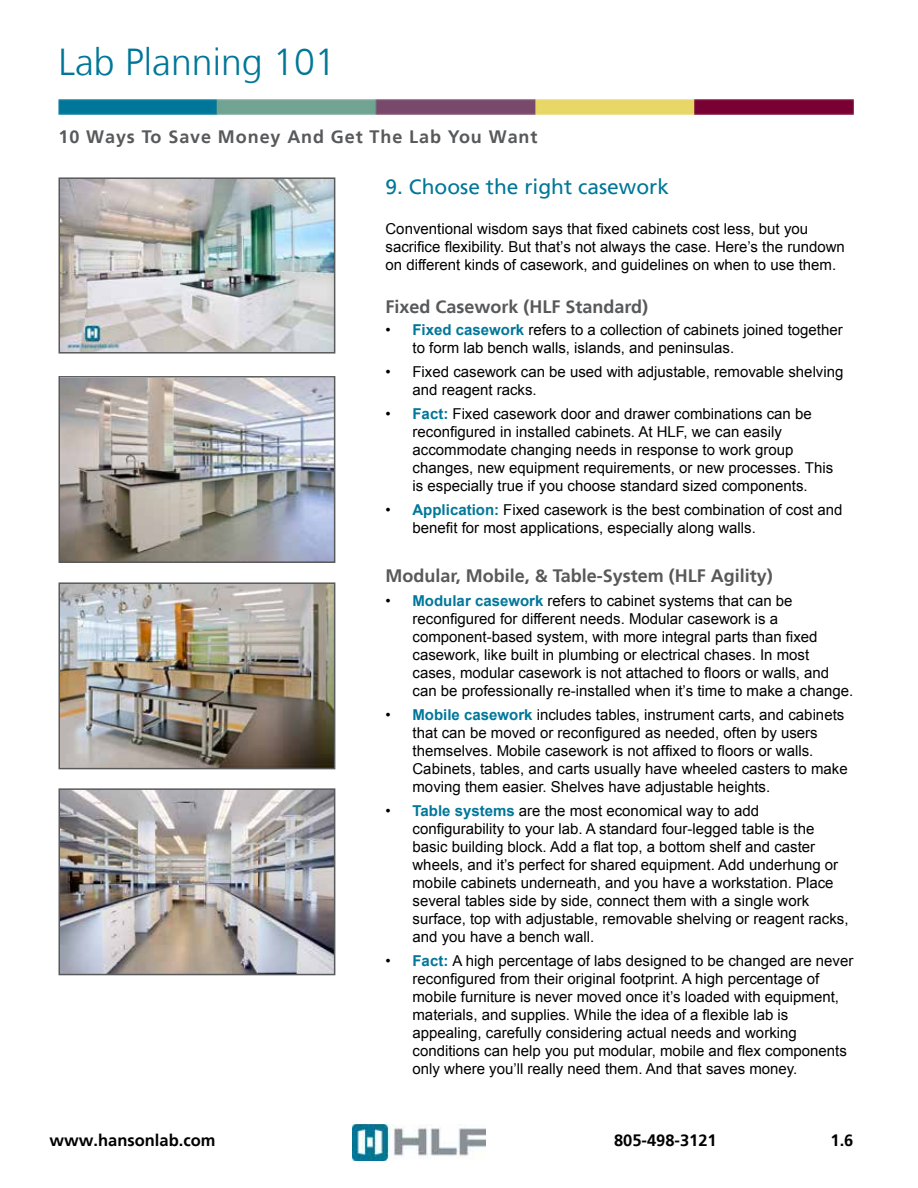
<style>
.page{position:relative;width:918px;height:1188px;background:#fff}
.page>*{position:absolute;margin:0;border:0;box-sizing:border-box;transform-origin:0 0}
.t1{font:300 37.5px "Frutiger";color:#079}
.t2{font:21px "Frutiger";color:#079}
.t3{font:700 18px "Frutiger";color:#58595b}
.t4{font:700 18px "Frutiger";letter-spacing:.05em;color:#58595b}
.t5{font:700 16.5px "Frutiger";color:#000}
.t6{font:15px/18px "Arial";color:#000}
.s1{font-weight:700;color:#079}
</style>
<div class="page">
<img style="left:58px;top:100px;width:796px;height:14px">
<img style="left:61px;top:379px;width:271px;height:181px">
<div style="left:58px;top:376px;width:277px;height:187px;border:2px solid #58595b"></div>
<img style="left:61px;top:585px;width:271px;height:181px">
<div style="left:58px;top:582px;width:277px;height:187px;border:2px solid #58595b"></div>
<img style="left:61px;top:180px;width:271px;height:171px">
<div style="left:58px;top:177px;width:277px;height:177px;border:2px solid #58595b"></div>
<img style="left:61px;top:791px;width:271px;height:181px">
<div style="left:58px;top:788px;width:277px;height:187px;border:2px solid #58595b"></div>
<img style="left:353px;top:1125px;width:133px;height:35px">
<h1 class="t1" style="left:58px;top:40px;width:279px">Lab Planning 101</h1>
<p class="t4" style="left:58px;top:126px;width:480px">10 Ways To Save Money And Get The Lab You Want</p>
<h2 class="t2" style="left:386px;top:174px;width:285px">9. Choose the right casework</h2>
<p class="t6" style="left:386px;top:219px;width:461px">Conventional wisdom says that fixed cabinets cost less, but you sacrifice flexibility. But that’s not always the case. Here’s the rundown on different kinds of casework, and guidelines on when to use them.</p>
<p class="t3" style="left:386px;top:296px;width:264px">Fixed Casework (HLF Standard)</p>
<p class="t6" style="left:412px;top:321px;width:432px;text-indent:-27px">• <span class="s1">Fixed casework</span> refers to a collection of cabinets joined together to form lab bench walls, islands, and peninsulas.</p>
<p class="t6" style="left:412px;top:363px;width:433px;text-indent:-27px">• Fixed casework can be used with adjustable, removable shelving and reagent racks.</p>
<p class="t6" style="left:412px;top:405px;width:422px;text-indent:-27px">• <span class="s1">Fact:</span> Fixed casework door and drawer combinations can be reconfigured in installed cabinets. At HLF, we can easily accommodate changing needs in response to work group changes, new equipment requirements, or new processes. This is especially true if you choose standard sized components.</p>
<p class="t6" style="left:412px;top:501px;width:432px;text-indent:-27px">• <span class="s1">Application:</span> Fixed casework is the best combination of cost and benefit for most applications, especially along walls.</p>
<p class="t3" style="left:386px;top:566px;width:389px">Modular, Mobile, &amp; Table-System (HLF Agility)</p>
<p class="t6" style="left:412px;top:592px;width:442px;text-indent:-27px">• <span class="s1">Modular casework</span> refers to cabinet systems that can be reconfigured for different needs. Modular casework is a component-based system, with more integral parts than fixed casework, like built in plumbing or electrical chases. In most cases, modular casework is not attached to floors or walls, and can be professionally re-installed when it’s time to make a change.</p>
<p class="t6" style="left:412px;top:706px;width:437px;text-indent:-27px">• <span class="s1">Mobile casework</span> includes tables, instrument carts, and cabinets that can be moved or reconfigured as needed, often by users themselves. Mobile casework is not affixed to floors or walls.<br>Cabinets, tables, and carts usually have wheeled casters to make moving them easier. Shelves have adjustable heights.</p>
<p class="t6" style="left:412px;top:802px;width:438px;text-indent:-27px">• <span class="s1">Table systems</span> are the most economical way to add configurability to your lab. A standard four-legged table is the basic building block. Add a flat top, a bottom shelf and caster wheels, and it’s perfect for shared equipment. Add underhung or mobile cabinets underneath, and you have a workstation. Place several tables side by side, connect them with a single work surface, top with adjustable, removable shelving or reagent racks, and you have a bench wall.</p>
<p class="t6" style="left:412px;top:952px;width:442px;text-indent:-27px">• <span class="s1">Fact:</span> A high percentage of labs designed to be changed are never reconfigured from their original footprint. A high percentage of mobile furniture is never moved once it’s loaded with equipment, materials, and supplies. While the idea of a flexible lab is appealing, carefully considering actual needs and working conditions can help you put modular, mobile and flex components only where you’ll really need them. And that saves money.</p>
<p class="t5" style="left:50px;top:1131px;width:167px">www.hansonlab.com</p>
<p class="t5" style="left:614px;top:1131px;width:104px">805-498-3121</p>
<p class="t5" style="left:831px;top:1131px;width:24px">1.6</p>
</div>
